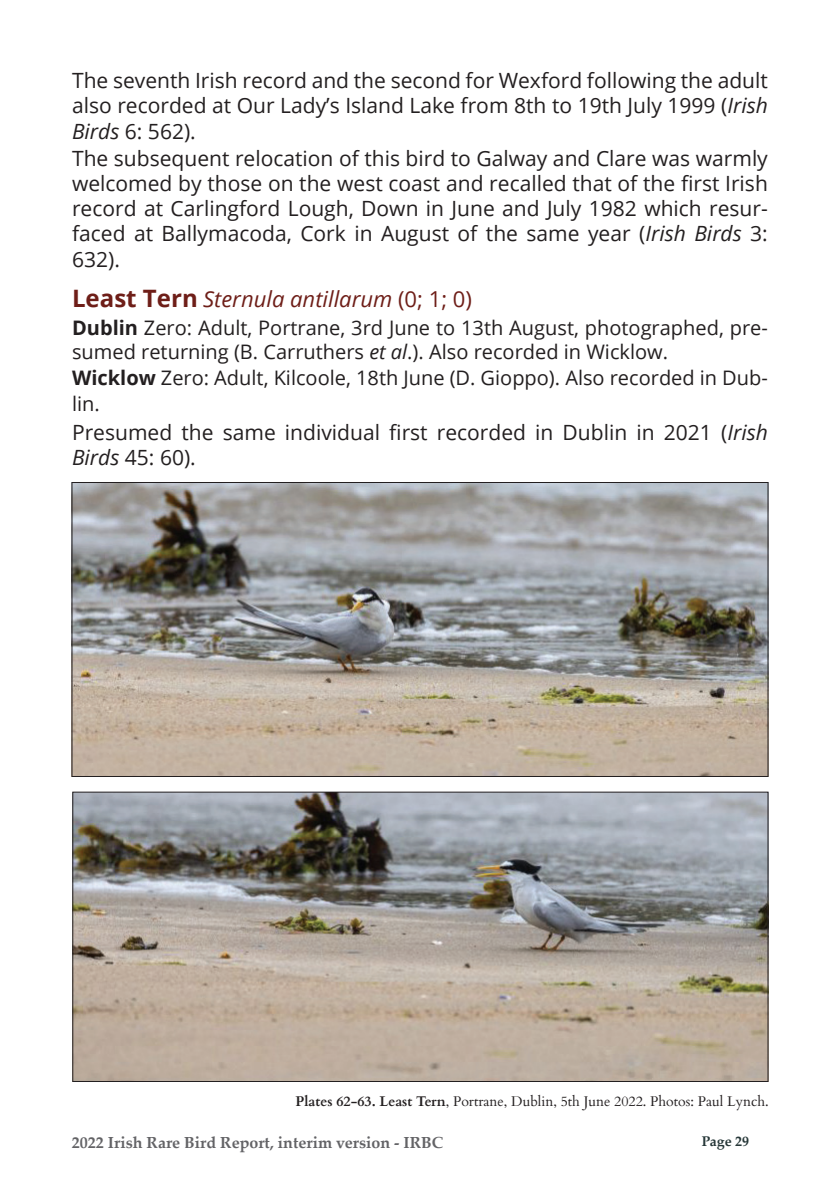
<style>
.page{position:relative;width:840px;height:1191px;background:#fff}
.page>*{position:absolute;margin:0;border:0;box-sizing:border-box;transform-origin:0 0}
.t1{font:italic 22px "Open Sans";color:#6e1e18}
.t2{font:21px/25.2px "Open Sans";color:#231f20;text-align:justify}
.t3{font:20px/24px "Open Sans";color:#231f20}
.t4{font:700 16px "Palatino Linotype";color:#636366}
.t5{font:14px "Cardo";color:#231f20}
.t6{font:700 14px "Palatino Linotype";color:#263738}
.s1{font-style:italic}
.s2{font-weight:700;font-style:normal;font-size:24px}
.s3{font-style:normal}
.s4{font-weight:700}
</style>
<div class="page">
<img style="left:74px;top:484px;width:691px;height:290px">
<img style="left:74px;top:794px;width:691px;height:285px">
<p class="t2" style="left:72px;top:67px;width:697px">The seventh Irish record and the second for Wexford following the adult also recorded at Our Lady’s Island Lake from 8th to 19th July 1999 (<span class="s1">Irish Birds</span> 6: 562).</p>
<p class="t2" style="left:72px;top:145px;width:697px">The subsequent relocation of this bird to Galway and Clare was warmly welcomed by those on the west coast and recalled that of the first Irish record at Carlingford Lough, Down in June and July 1982 which resur&shy;faced at Ballymacoda, Cork in August of the same year (<span class="s1">Irish Birds</span> 3:<br>632).</p>
<p class="t1" style="left:72px;top:284px;width:401px"><span class="s2">Least Tern</span> Sternula antillarum <span class="s3">(0; 1; 0)</span></p>
<p class="t3" style="left:72px;top:315px;width:697px"><span class="s4">Dublin</span> Zero: Adult, Portrane, 3rd June to 13th August, photographed, pre&shy;sumed returning (B. Carruthers <span class="s1">et al</span>.). Also recorded in Wicklow.</p>
<p class="t3" style="left:72px;top:365px;width:697px;line-height:25.2px"><span class="s4">Wicklow</span> Zero: Adult, Kilcoole, 18th June (D. Gioppo). Also recorded in Dub&shy;lin.</p>
<p class="t2" style="left:72px;top:419px;width:697px">Presumed the same individual first recorded in Dublin in 2021 (<span class="s1">Irish<br>Birds</span> 45: 60).</p>
<p class="t5" style="left:295px;top:1090px;width:474px"><span class="s4">Plates 62-63. Least Tern</span>, Portrane, Dublin, 5th June 2022. Photos: Paul Lynch.</p>
<p class="t4" style="left:72px;top:1131px;width:373px">2022 Irish Rare Bird Report, interim version - IRBC</p>
<p class="t6" style="left:701px;top:1131px;width:49px">Page 29</p>
</div>
